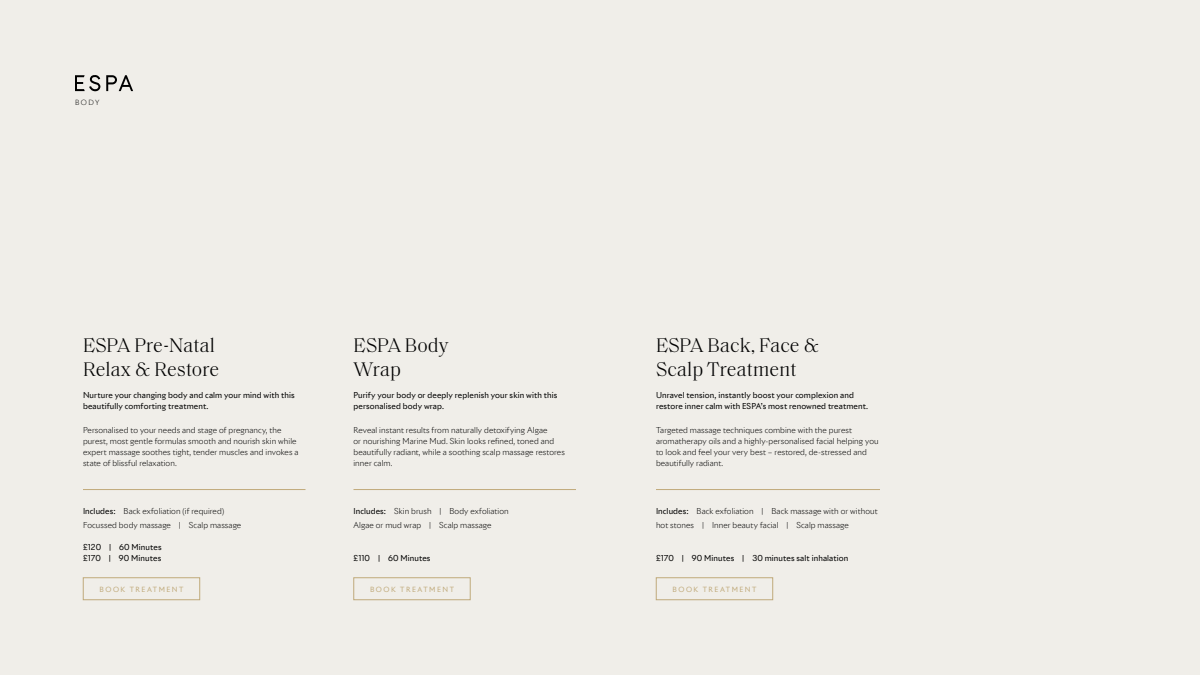
<style>
.page{position:relative;width:1200px;height:675px;background:#f0eee9}
.page>*{position:absolute;margin:0;border:0;box-sizing:border-box;transform-origin:0 0}
.t1{font:300 20px/24px "Saol Text";color:#000}
.t2{font:300 8px/11.2px "Riviera Nights";letter-spacing:.01em;color:#000}
.t3{font:8px/11.2px "Riviera Nights";letter-spacing:.015em;color:#000}
.t4{font:7px "Riviera Nights";letter-spacing:.215em;color:#c0aa7b}
.t5{font:300 7px "Riviera Nights";color:#000}
.s1{font-weight:400}
</style>
<div class="page">
<hr style="left:656px;top:489px;width:224px;height:1px;background:#c0aa7b">
<hr style="left:83px;top:489px;width:223px;height:1px;background:#c0aa7b">
<hr style="left:354px;top:489px;width:222px;height:1px;background:#c0aa7b">
<svg style="left:75px;top:75px;width:58px;height:16px"></svg>
<div style="left:83px;top:577px;width:117px;height:23px;border:1px solid #c0aa7b"></div>
<div style="left:354px;top:577px;width:116px;height:23px;border:1px solid #c0aa7b"></div>
<div style="left:656px;top:577px;width:117px;height:23px;border:1px solid #c0aa7b"></div>
<p class="t5" style="left:75px;top:98px;width:26px">BODY</p>
<h1 class="t1" style="left:83px;top:332px;width:138px">ESPA Pre-Natal<br>Relax &amp; Restore</h1>
<p class="t3" style="left:83px;top:390px;width:213px">Nurture your changing body and calm your mind with this beautifully comforting treatment.</p>
<p class="t2" style="left:83px;top:424px;width:217px">Personalised to your needs and stage of pregnancy, the purest, most gentle formulas smooth and nourish skin while expert massage soothes tight, tender muscles and invokes a state of blissful relaxation.</p>
<p class="t2" style="left:83px;top:504px;width:160px;line-height:14px"><span class="s1">Includes:</span> Back exfoliation (if required)<br>Focussed body massage | Scalp massage</p>
<p class="t3" style="left:83px;top:542px;width:80px">£120 | 60 Minutes £170 | 90 Minutes</p>
<h1 class="t1" style="left:354px;top:332px;width:96px">ESPA Body<br>Wrap</h1>
<p class="t3" style="left:354px;top:390px;width:205px">Purify your body or deeply replenish your skin with this personalised body wrap.</p>
<p class="t2" style="left:354px;top:424px;width:213px">Reveal instant results from naturally detoxifying Algae<br>or nourishing Marine Mud. Skin looks refined, toned and beautifully radiant, while a soothing scalp massage restores inner calm.</p>
<p class="t2" style="left:354px;top:504px;width:157px;line-height:14px"><span class="s1">Includes:</span> Skin brush | Body exfoliation<br>Algae or mud wrap | Scalp massage</p>
<p class="t3" style="left:354px;top:553px;width:79px">£110 | 60 Minutes</p>
<h1 class="t1" style="left:656px;top:332px;width:165px">ESPA Back, Face &amp;<br>Scalp Treatment</h1>
<p class="t3" style="left:656px;top:390px;width:214px">Unravel tension, instantly boost your complexion and restore inner calm with ESPA’s most renowned treatment.</p>
<p class="t2" style="left:656px;top:424px;width:224px">Targeted massage techniques combine with the purest aromatherapy oils and a highly-personalised facial helping you to look and feel your very best – restored, de-stressed and beautifully radiant.</p>
<p class="t2" style="left:656px;top:504px;width:223px;line-height:14px"><span class="s1">Includes:</span> Back exfoliation | Back massage with or without hot stones | Inner beauty facial | Scalp massage</p>
<p class="t3" style="left:656px;top:553px;width:194px">£170 | 90 Minutes | 30 minutes salt inhalation</p>
<p class="t4" style="left:100px;top:584px;width:85px">BOOK TREATMENT</p>
<p class="t4" style="left:370px;top:584px;width:85px">BOOK TREATMENT</p>
<p class="t4" style="left:672px;top:584px;width:85px">BOOK TREATMENT</p>
</div>
